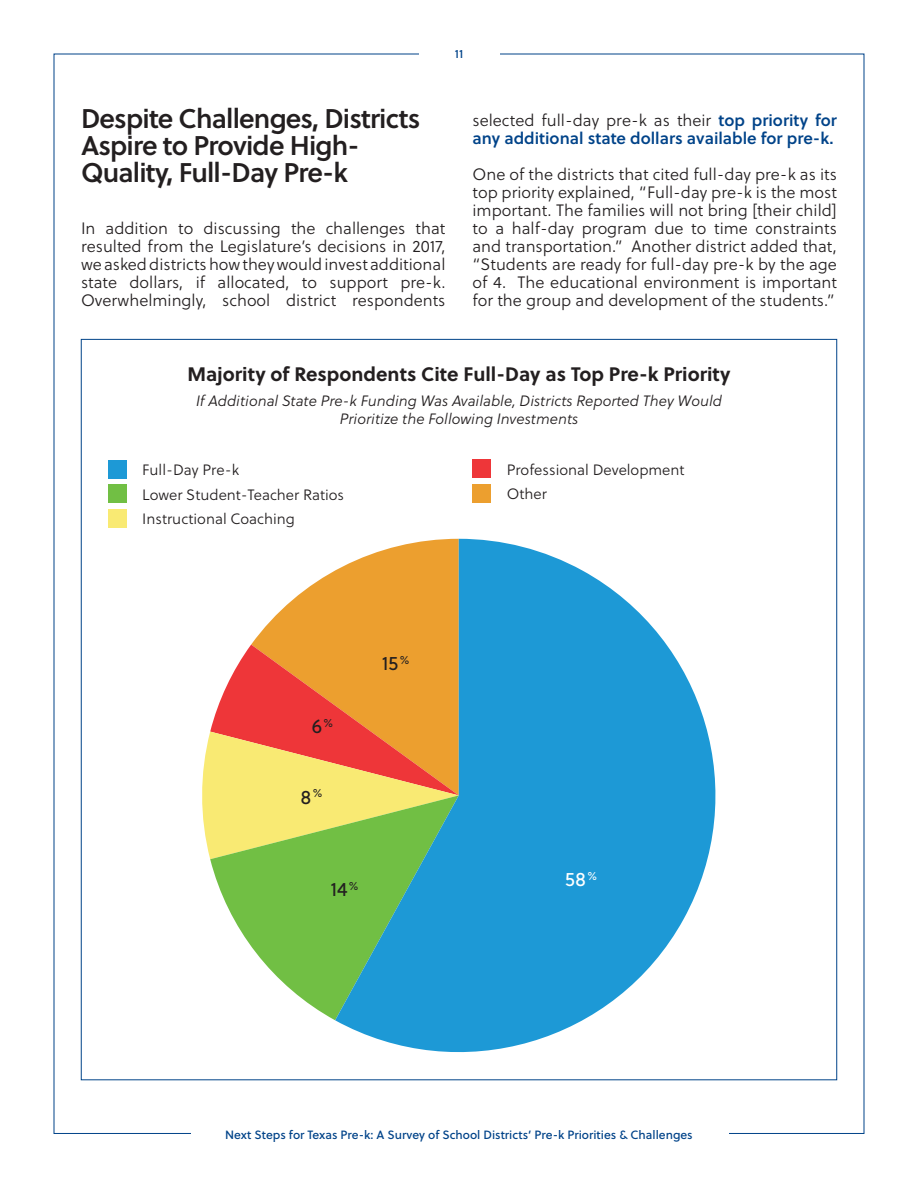
<style>
.page{position:relative;width:918px;height:1188px;background:#fff}
.page>*{position:absolute;margin:0;border:0;box-sizing:border-box;transform-origin:0 0}
.t1{font:600 27px/27px "Soleil";letter-spacing:-.03em;color:#231f20}
.Table_Header{font:700 19.5px "Soleil";color:#231f20}
.Table_Text_-_Soleil{font:19.5px "Soleil";color:#231f20}
.Table_Text_-_Soleil-2{font:19.5px "Soleil";color:#fff}
.Normal_Text{font:300 16.5px/18px "Soleil";color:#231f20;text-align:justify}
.Normal_Text-2{font:600 16.5px/18px "Soleil";color:#004389}
.Normal_Text-3{font:italic 15px "Soleil Lt";color:#231f20}
.Table_Text_-_Soleil-3{font:300 15px "Soleil";color:#231f20}
.t2{font:12px "Soleil";color:#004389}
.s1{font-weight:300;color:#231f20}
</style>
<div class="page">
<svg style="left:251px;top:570px;width:84px;height:75px;fill:#ec9f2f"></svg>
<svg style="left:202px;top:645px;width:133px;height:213px;background:#f39563"></svg>
<svg style="left:210px;top:795px;width:125px;height:225px;fill:#71bf44"></svg>
<svg style="left:335px;top:539px;width:381px;height:514px;fill:#1d99d6"></svg>
<div style="left:108px;top:460px;width:18px;height:18px;background:#1d99d6"></div>
<div style="left:108px;top:485px;width:18px;height:18px;background:#71bf44"></div>
<div style="left:108px;top:510px;width:18px;height:18px;background:#f9ea73"></div>
<div style="left:472px;top:485px;width:19px;height:18px;background:#ec9f2f"></div>
<div style="left:472px;top:460px;width:19px;height:18px;background:#ee3639"></div>
<p class="t2" style="left:455px;top:45px;width:10px">11</p>
<h2 class="t1" style="left:81px;top:104px;width:341px">Despite Challenges, Districts<br>Aspire to Provide High-<br>Quality, Full-Day Pre-k</h2>
<p class="Normal_Text" style="left:81px;top:219px;width:366px">In addition to discussing the challenges that resulted from the Legislature’s decisions in 2017, we asked districts how they would invest additional state dollars, if allocated, to support pre-k.<br>Overwhelmingly, school district respondents</p>
<p class="Normal_Text-2" style="left:472px;top:110px;width:366px"><span class="s1">selected full-day pre-k as their</span> top priority for any additional state dollars available for pre-k.</p>
<p class="Normal_Text" style="left:472px;top:165px;width:366px">One of the districts that cited full-day pre-k as its top priority explained, “Full-day pre-k is the most important. The families will not bring [their child] to a half-day program due to time constraints and transportation.” Another district added that, “Students are ready for full-day pre-k by the age of 4. The educational environment is important for the group and development of the students.”</p>
<h4 class="Table_Header" style="left:187px;top:359px;width:545px">Majority of Respondents Cite Full-Day as Top Pre-k Priority</h4>
<p class="Normal_Text-3" style="left:196px;top:390px;width:527px">If Additional State Pre-k Funding Was Available, Districts Reported They Would</p>
<p class="Normal_Text-3" style="left:340px;top:408px;width:240px">Prioritize the Following Investments</p>
<p class="Table_Text_-_Soleil-3" style="left:142px;top:459px;width:98px">Full-Day Pre-k</p>
<p class="Table_Text_-_Soleil-3" style="left:142px;top:484px;width:203px">Lower Student-Teacher Ratios</p>
<p class="Table_Text_-_Soleil-3" style="left:142px;top:509px;width:154px">Instructional Coaching</p>
<p class="Table_Text_-_Soleil" style="left:312px;top:712px;width:23px">6<sup>%</sup></p>
<p class="Table_Text_-_Soleil" style="left:300px;top:783px;width:23px">8<sup>%</sup></p>
<p class="Table_Text_-_Soleil" style="left:382px;top:649px;width:29px">15<sup>%</sup></p>
<p class="Table_Text_-_Soleil" style="left:330px;top:875px;width:30px">14<sup>%</sup></p>
<p class="Table_Text_-_Soleil-3" style="left:507px;top:459px;width:179px">Professional Development</p>
<p class="Table_Text_-_Soleil-3" style="left:507px;top:484px;width:42px">Other</p>
<p class="Table_Text_-_Soleil-2" style="left:565px;top:865px;width:33px">58<sup>%</sup></p>
<p class="t2" style="left:225px;top:1125px;width:469px">Next Steps for Texas Pre-k: A Survey of School Districts’ Pre-k Priorities &amp; Challenges</p>
</div>
